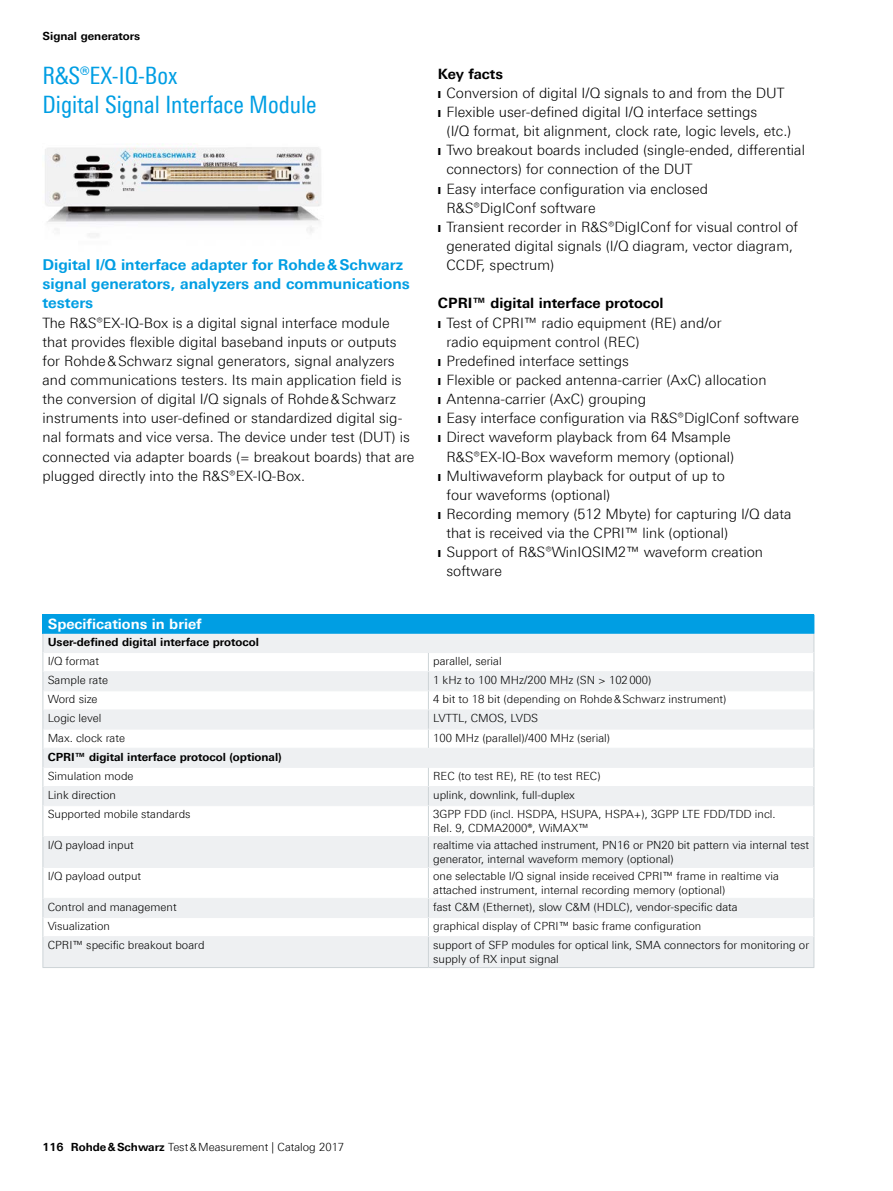
<style>
.page{position:relative;width:893px;height:1191px;background:#fff}
.page>*{position:absolute;margin:0;border:0;box-sizing:border-box;transform-origin:0 0}
.t1{font:24px/28.8px "Linotype Univers 420 Cn";color:#009ee3}
.t2{font:700 15px/19.2px "Linotype Univers 630";color:#009ee3}
.t3{font:300 14.25px/19.2px "Linotype Univers 330";color:#000}
.t4{font:700 14.25px "Linotype Univers 630";color:#000}
.t5{font:700 14.25px "Linotype Univers 630";color:#fff}
.t6{font:300 11.25px/14.2px "Linotype Univers 330";color:#000}
.t7{font:700 11.25px "Linotype Univers 630";color:#000}
.s1{font-family:"Linotype Univers 630";font-weight:700}
</style>
<div class="page">
<img style="left:45px;top:147px;width:276px;height:89px">
<div style="left:43px;top:614px;width:771px;height:20px;background:#009ee3"></div>
<div style="left:44px;top:634px;width:770px;height:333px;background:#eef0f2"></div>
<svg style="left:44px;top:653px;width:770px;height:283px"></svg>
<svg style="left:43px;top:633px;width:1px;height:172px"></svg>
<svg style="left:814px;top:614px;width:1px;height:191px"></svg>
<hr style="left:43px;top:805px;width:1px;height:31px;background:#cdd4d7">
<hr style="left:814px;top:805px;width:1px;height:31px;background:#cdd4d7">
<hr style="left:43px;top:836px;width:1px;height:31px;background:#cdd4d7">
<hr style="left:814px;top:836px;width:1px;height:31px;background:#cdd4d7">
<hr style="left:43px;top:867px;width:1px;height:31px;background:#cdd4d7">
<hr style="left:814px;top:867px;width:1px;height:31px;background:#cdd4d7">
<svg style="left:43px;top:899px;width:1px;height:37px"></svg>
<svg style="left:814px;top:898px;width:1px;height:38px"></svg>
<hr style="left:43px;top:936px;width:1px;height:31px;background:#cdd4d7">
<hr style="left:814px;top:936px;width:1px;height:31px;background:#cdd4d7">
<hr style="left:43px;top:967px;width:385px;height:1px;background:#cdd4d7">
<hr style="left:428px;top:967px;width:386px;height:1px;background:#cdd4d7">
<hr style="left:43px;top:652px;width:385px;height:1px;background:#eef0f2">
<hr style="left:428px;top:652px;width:386px;height:1px;background:#eef0f2">
<hr style="left:43px;top:671px;width:385px;height:1px;background:#eef0f2">
<hr style="left:428px;top:671px;width:386px;height:1px;background:#eef0f2">
<hr style="left:43px;top:690px;width:385px;height:1px;background:#eef0f2">
<hr style="left:428px;top:690px;width:386px;height:1px;background:#eef0f2">
<hr style="left:43px;top:709px;width:385px;height:1px;background:#eef0f2">
<hr style="left:428px;top:709px;width:386px;height:1px;background:#eef0f2">
<hr style="left:43px;top:728px;width:385px;height:1px;background:#eef0f2">
<hr style="left:428px;top:728px;width:386px;height:1px;background:#eef0f2">
<hr style="left:43px;top:748px;width:385px;height:1px;background:#eef0f2">
<hr style="left:428px;top:748px;width:386px;height:1px;background:#eef0f2">
<hr style="left:43px;top:767px;width:385px;height:1px;background:#eef0f2">
<hr style="left:428px;top:767px;width:386px;height:1px;background:#eef0f2">
<hr style="left:43px;top:786px;width:385px;height:1px;background:#eef0f2">
<hr style="left:428px;top:786px;width:386px;height:1px;background:#eef0f2">
<hr style="left:43px;top:805px;width:385px;height:1px;background:#eef0f2">
<hr style="left:428px;top:805px;width:386px;height:1px;background:#eef0f2">
<hr style="left:43px;top:836px;width:385px;height:1px;background:#eef0f2">
<hr style="left:428px;top:836px;width:386px;height:1px;background:#eef0f2">
<hr style="left:43px;top:867px;width:385px;height:1px;background:#eef0f2">
<hr style="left:428px;top:867px;width:386px;height:1px;background:#eef0f2">
<hr style="left:43px;top:898px;width:385px;height:1px;background:#eef0f2">
<hr style="left:428px;top:898px;width:386px;height:1px;background:#eef0f2">
<hr style="left:43px;top:917px;width:385px;height:1px;background:#eef0f2">
<hr style="left:428px;top:917px;width:386px;height:1px;background:#eef0f2">
<hr style="left:43px;top:936px;width:385px;height:1px;background:#eef0f2">
<hr style="left:428px;top:936px;width:386px;height:1px;background:#eef0f2">
<svg style="left:428px;top:653px;width:1px;height:95px"></svg>
<svg style="left:428px;top:768px;width:1px;height:37px"></svg>
<hr style="left:428px;top:806px;width:1px;height:30px;background:#cdd4d7">
<hr style="left:428px;top:837px;width:1px;height:30px;background:#cdd4d7">
<hr style="left:428px;top:868px;width:1px;height:30px;background:#cdd4d7">
<svg style="left:428px;top:899px;width:1px;height:37px"></svg>
<hr style="left:428px;top:937px;width:1px;height:30px;background:#cdd4d7">
<p class="t7" style="left:43px;top:30px;width:99px">Signal generators</p>
<h1 class="t1" style="left:43px;top:61px;width:276px">R&amp;S®EX-IQ-Box<br>Digital Signal Interface Module</h1>
<p class="t2" style="left:43px;top:255px;width:369px">Digital I/Q interface adapter for Rohde&amp;Schwarz signal generators, analyzers and communications testers</p>
<p class="t3" style="left:43px;top:313px;width:373px">The R&amp;S®EX-IQ-Box is a digital signal interface module that provides flexible digital baseband inputs or outputs for Rohde&amp;Schwarz signal generators, signal analyzers and communications testers. Its main application field is the conversion of digital I/Q signals of Rohde&amp;Schwarz instruments into user-defined or standardized digital sig&shy;nal formats and vice versa. The device under test (DUT) is connected via adapter boards (= breakout boards) that are plugged directly into the R&amp;S®EX-IQ-Box.</p>
<p class="t4" style="left:438px;top:65px;width:67px">Key facts</p>
<p class="t3" style="left:438px;top:83px;width:348px">❙ Conversion of digital I/Q signals to and from the DUT</p>
<p class="t3" style="left:438px;top:102px;width:321px">❙ Flexible user-defined digital I/Q interface settings</p>
<p class="t3" style="left:446px;top:121px;width:346px">(I/Q format, bit alignment, clock rate, logic levels, etc.)</p>
<p class="t3" style="left:438px;top:140px;width:368px">❙ Two breakout boards included (single-ended, differential</p>
<p class="t3" style="left:446px;top:160px;width:248px">connectors) for connection of the DUT</p>
<p class="t3" style="left:438px;top:179px;width:271px">❙ Easy interface configuration via enclosed</p>
<p class="t3" style="left:446px;top:198px;width:151px">R&amp;S®DigIConf software</p>
<p class="t3" style="left:438px;top:217px;width:362px">❙ Transient recorder in R&amp;S®DigIConf for visual control of</p>
<p class="t3" style="left:446px;top:236px;width:348px">generated digital signals (I/Q diagram, vector diagram,</p>
<p class="t3" style="left:446px;top:255px;width:109px">CCDF, spectrum)</p>
<p class="t4" style="left:438px;top:295px;width:227px">CPRI™ digital interface protocol</p>
<p class="t3" style="left:438px;top:313px;width:285px">❙ Test of CPRI™ radio equipment (RE) and/or</p>
<p class="t3" style="left:446px;top:332px;width:195px">radio equipment control (REC)</p>
<p class="t3" style="left:438px;top:351px;width:193px">❙ Predefined interface settings</p>
<p class="t3" style="left:438px;top:370px;width:330px">❙ Flexible or packed antenna-carrier (AxC) allocation</p>
<p class="t3" style="left:438px;top:389px;width:210px">❙ Antenna-carrier (AxC) grouping</p>
<p class="t3" style="left:438px;top:408px;width:363px">❙ Easy interface configuration via R&amp;S®DiglConf software</p>
<p class="t3" style="left:438px;top:428px;width:294px">❙ Direct waveform playback from 64 Msample</p>
<p class="t3" style="left:446px;top:447px;width:289px">R&amp;S®EX-IQ-Box waveform memory (optional)</p>
<p class="t3" style="left:438px;top:466px;width:288px">❙ Multiwaveform playback for output of up to</p>
<p class="t3" style="left:446px;top:485px;width:165px">four waveforms (optional)</p>
<p class="t3" style="left:438px;top:504px;width:355px">❙ Recording memory (512 Mbyte) for capturing I/Q data</p>
<p class="t3" style="left:446px;top:523px;width:283px">that is received via the CPRI™ link (optional)</p>
<p class="t3" style="left:438px;top:542px;width:326px">❙ Support of R&amp;S®WinIQSIM2™ waveform creation</p>
<p class="t3" style="left:446px;top:561px;width:57px">software</p>
<p class="t5" style="left:48px;top:616px;width:156px">Specifications in brief</p>
<p class="t7" style="left:48px;top:635px;width:213px">User-defined digital interface protocol</p>
<p class="t6" style="left:48px;top:653px;width:53px">I/Q format</p>
<p class="t6" style="left:433px;top:653px;width:70px">parallel, serial</p>
<p class="t6" style="left:48px;top:673px;width:62px">Sample rate</p>
<p class="t6" style="left:433px;top:673px;width:220px">1 kHz to 100 MHz/200 MHz (SN &gt; 102000)</p>
<p class="t6" style="left:48px;top:692px;width:51px">Word size</p>
<p class="t6" style="left:433px;top:692px;width:295px">4 bit to 18 bit (depending on Rohde&amp;Schwarz instrument)</p>
<p class="t6" style="left:48px;top:711px;width:55px">Logic level</p>
<p class="t6" style="left:433px;top:711px;width:107px">LVTTL, CMOS, LVDS</p>
<p class="t6" style="left:48px;top:730px;width:79px">Max. clock rate</p>
<p class="t6" style="left:433px;top:730px;width:178px">100 MHz (parallel)/400 MHz (serial)</p>
<p class="t7" style="left:48px;top:750px;width:236px">CPRI™ digital interface protocol (optional)</p>
<p class="t6" style="left:48px;top:768px;width:87px">Simulation mode</p>
<p class="t6" style="left:433px;top:768px;width:169px">REC (to test RE), RE (to test REC)</p>
<p class="t6" style="left:48px;top:787px;width:70px">Link direction</p>
<p class="t6" style="left:433px;top:787px;width:143px">uplink, downlink, full-duplex</p>
<p class="t6" style="left:48px;top:807px;width:144px">Supported mobile standards</p>
<p class="t6" style="left:433px;top:807px;width:344px">3GPP FDD (incl. HSDPA, HSUPA, HSPA+), 3GPP LTE FDD/TDD incl.<br>Rel. 9, CDMA2000<span class="s1">®</span>, WiMAX™</p>
<p class="t6" style="left:48px;top:837px;width:88px">I/Q payload input</p>
<p class="t6" style="left:433px;top:837px;width:377px">realtime via attached instrument, PN16 or PN20 bit pattern via internal test generator, internal waveform memory (optional)</p>
<p class="t6" style="left:48px;top:868px;width:95px">I/Q payload output</p>
<p class="t6" style="left:433px;top:868px;width:347px">one selectable I/Q signal inside received CPRI™ frame in realtime via attached instrument, internal recording memory (optional)</p>
<p class="t6" style="left:48px;top:899px;width:130px">Control and management</p>
<p class="t6" style="left:433px;top:899px;width:306px">fast C&amp;M (Ethernet), slow C&amp;M (HDLC), vendor-specific data</p>
<p class="t6" style="left:48px;top:918px;width:64px">Visualization</p>
<p class="t6" style="left:433px;top:918px;width:270px">graphical display of CPRI™ basic frame configuration</p>
<p class="t6" style="left:48px;top:938px;width:158px">CPRI™ specific breakout board</p>
<p class="t6" style="left:433px;top:938px;width:378px">support of SFP modules for optical link, SMA connectors for monitoring or supply of RX input signal</p>
<p class="t6" style="left:43px;top:1139px;width:303px"><span class="s1">116 Rohde&amp;Schwarz</span> Test&amp;Measurement | Catalog 2017</p>
</div>
